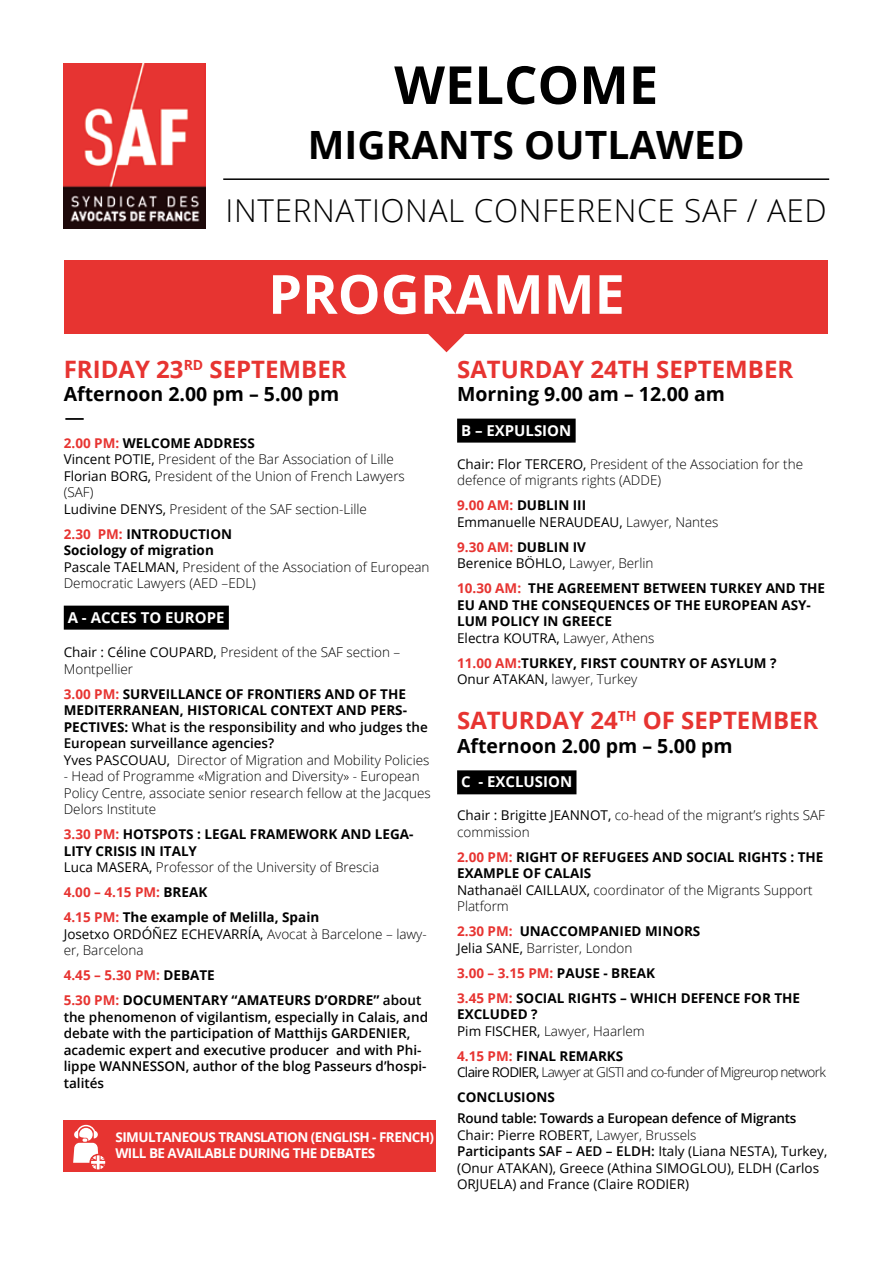
<style>
.page{position:relative;width:893px;height:1263px;background:#fff}
.page>*{position:absolute;margin:0;border:0;box-sizing:border-box;transform-origin:0 0}
.t1{font:700 54px "Open Sans";color:#fff}
.t2{font:700 52.5px "Open Sans";color:#000}
.t3{font:300 43.5px "Open Sans";color:#000}
.t4{font:700 39px "Open Sans";color:#000}
.t5{font:300 31.5px "Open Sans";letter-spacing:.02em;color:#000}
.t6{font:700 24px "Open Sans";color:#e73431}
.t7{font:700 19.5px "Open Sans";color:#000}
.t8{font:700 15px "Open Sans";color:#fff}
.t9{font:700 13.5px/16.5px "Open Sans";color:#000}
.t10{font:300 13.5px/16.5px "Open Sans";color:#000}
.t11{font:13.5px/16.5px "Open Sans";color:#000}
.t12{font:600 13.5px/16.5px "Open Sans";color:#000}
.t13{font:300 13.5px/16.5px "Open Sans";letter-spacing:-.05em;color:#000}
.t14{font:700 13.5px/16.2px "Open Sans";letter-spacing:-.04em;color:#fff}
.s1{font-weight:700;color:#e73431}
.s2{font-weight:700}
.s3{font-weight:400}
.s4{color:#e73431}
.s5{font-weight:600}
.s6{font-weight:300}
</style>
<div class="page">
<img style="left:64px;top:64px;width:142px;height:165px">
<hr style="left:223px;top:178px;width:606px;height:2px;background:#000">
<div style="left:64px;top:606px;width:165px;height:24px;background:#000"></div>
<div style="left:65px;top:260px;width:763px;height:74px;background:#e73431"></div>
<svg style="left:428px;top:334px;width:37px;height:18px"></svg>
<div style="left:457px;top:419px;width:119px;height:24px;background:#000"></div>
<div style="left:457px;top:770px;width:119px;height:24px;background:#000"></div>
<div style="left:64px;top:1120px;width:372px;height:52px;background:#e73431"></div>
<svg style="left:73px;top:1125px;width:32px;height:44px"></svg>
<h2 class="t2" style="left:394px;top:48px;width:265px">WELCOME</h2>
<h3 class="t4" style="left:308px;top:118px;width:438px">MIGRANTS OUTLAWED</h3>
<h3 class="t5" style="left:226px;top:189px;width:603px">INTERNATIONAL CONFERENCE SAF / AED</h3>
<h1 class="t1" style="left:268px;top:256px;width:358px">PROGRAMME</h1>
<h3 class="t6" style="left:64px;top:352px;width:284px">FRIDAY 23<sup>RD</sup> SEPTEMBER</h3>
<h3 class="t7" style="left:64px;top:380px;width:277px">Afternoon 2.00 pm – 5.00 pm</h3>
<h3 class="t3" style="left:64px;top:385px;width:23px">–</h3>
<p class="t10" style="left:64px;top:434px;width:343px"><span class="s1">2.00 PM:</span> <span class="s2">WELCOME ADDRESS<br></span><span class="s3">Vincent POTIE,</span> President of the Bar Association of Lille <span class="s3">Florian BORG,</span> President of the Union of French Lawyers (SAF)<br><span class="s3">Ludivine DENYS,</span> President of the SAF section-Lille</p>
<p class="t10" style="left:64px;top:525px;width:367px"><span class="s1">2.30 PM:</span> <span class="s2">INTRODUCTION<br>Sociology of migration<br></span><span class="s3">Pascale TAELMAN,</span> President of the Association of European Democratic Lawyers (AED –EDL)</p>
<p class="t8" style="left:68px;top:607px;width:158px">A - ACCES TO EUROPE</p>
<p class="t10" style="left:64px;top:644px;width:338px"><span class="s3">Chair : Céline COUPARD,</span> President of the SAF section –<br>Montpellier</p>
<p class="t9" style="left:64px;top:685px;width:367px"><span class="s4">3.00 PM:</span> SURVEILLANCE OF FRONTIERS AND OF THE MEDITERRANEAN, HISTORICAL CONTEXT AND PERS-PECTIVES: <span class="s5">What is the responsibility and who judges the European surveillance agencies?<br></span><span class="s3">Yves PASCOUAU,</span> <span class="s6">Director of Migration and Mobility Policies</span></p>
<p class="t10" style="left:64px;top:768px;width:369px">- Head of Programme «Migration and Diversity» - European<br>Policy Centre, associate senior research fellow at the Jacques<br>Delors Institute</p>
<p class="t9" style="left:64px;top:826px;width:351px"><span class="s4">3.30 PM:</span> HOTSPOTS : LEGAL FRAMEWORK AND LEGA-<br>LITY CRISIS IN ITALY<br><span class="s3">Luca MASERA,</span> <span class="s6">Professor of the University of Brescia</span></p>
<p class="t9" style="left:64px;top:879px;width:257px;line-height:25px"><span class="s4">4.00 – 4.15 PM:</span> BREAK<br><span class="s4">4.15 PM:</span> The example of Melilla, Spain</p>
<p class="t10" style="left:64px;top:925px;width:365px"><span class="s3">Josetxo ORDÓÑEZ ECHEVARRÍA,</span> Avocat à Barcelone – lawy&shy;er, Barcelona</p>
<p class="t9" style="left:64px;top:962px;width:359px;line-height:25px"><span class="s4">4.45 – 5.30 PM:</span> DEBATE<br><span class="s4">5.30 PM:</span> DOCUMENTARY “AMATEURS D’ORDRE” <span class="s5">about</span></p>
<p class="t12" style="left:64px;top:1008px;width:366px">the phenomenon of vigilantism, especially in Calais, and debate with the participation of Matthijs GARDENIER, academic expert and executive producer and with Phi&shy;lippe WANNESSON, author of the blog Passeurs d’hospi&shy;talités</p>
<p class="t14" style="left:115px;top:1128px;width:320px">SIMULTANEOUS TRANSLATION (ENGLISH - FRENCH)<br>WILL BE AVAILABLE DURING THE DEBATES</p>
<h3 class="t6" style="left:457px;top:352px;width:338px">SATURDAY 24TH SEPTEMBER</h3>
<h3 class="t7" style="left:457px;top:380px;width:269px">Morning 9.00 am – 12.00 am</h3>
<p class="t8" style="left:461px;top:420px;width:112px">B – EXPULSION</p>
<p class="t10" style="left:457px;top:455px;width:347px"><span class="s3">Chair: Flor TERCERO,</span> President of the Association for the defence of migrants rights (ADDE)</p>
<p class="t11" style="left:457px;top:497px;width:263px"><span class="s1">9.00 AM:</span> <span class="s2">DUBLIN III<br></span>Emmanuelle NERAUDEAU, <span class="s6">Lawyer, Nantes</span></p>
<p class="t11" style="left:457px;top:538px;width:198px"><span class="s1">9.30 AM:</span> <span class="s2">DUBLIN IV<br></span>Berenice BÖHLO, <span class="s6">Lawyer, Berlin</span></p>
<p class="t9" style="left:457px;top:580px;width:370px"><span class="s4">10.30 AM:</span> THE AGREEMENT BETWEEN TURKEY AND THE EU AND THE CONSEQUENCES OF THE EUROPEAN ASY-LUM POLICY IN GREECE<br><span class="s3">Electra KOUTRA,</span> <span class="s6">Lawyer, Athens</span></p>
<p class="t9" style="left:457px;top:654px;width:321px"><span class="s4">11.00 AM:</span>TURKEY, FIRST COUNTRY OF ASYLUM ?<br><span class="s3">Onur ATAKAN,</span> <span class="s6">lawyer, Turkey</span></p>
<h3 class="t6" style="left:457px;top:704px;width:363px">SATURDAY 24<sup>TH</sup> OF SEPTEMBER</h3>
<h3 class="t7" style="left:457px;top:732px;width:277px">Afternoon 2.00 pm – 5.00 pm</h3>
<p class="t8" style="left:461px;top:771px;width:113px">C - EXCLUSION</p>
<p class="t10" style="left:457px;top:807px;width:369px"><span class="s3">Chair : Brigitte JEANNOT,</span> co-head of the migrant’s rights SAF commission</p>
<p class="t9" style="left:457px;top:848px;width:368px"><span class="s4">2.00 PM:</span> RIGHT OF REFUGEES AND SOCIAL RIGHTS : THE EXAMPLE OF CALAIS<br><span class="s3">Nathanaël CAILLAUX,</span> <span class="s6">coordinator of the Migrants Support Platform</span></p>
<p class="t9" style="left:457px;top:923px;width:245px"><span class="s4">2.30 PM:</span> UNACCOMPANIED MINORS<br><span class="s3">Jelia SANE,</span> <span class="s6">Barrister, London</span></p>
<p class="t9" style="left:457px;top:960px;width:344px;line-height:25px"><span class="s4">3.00 – 3.15 PM:</span> PAUSE - BREAK<br><span class="s4">3.45 PM:</span> SOCIAL RIGHTS – WHICH DEFENCE FOR THE</p>
<p class="t10" style="left:457px;top:1006px;width:189px"><span class="s2">EXCLUDED ?<br></span><span class="s3">Pim FISCHER,</span> Lawyer, Haarlem</p>
<p class="t13" style="left:457px;top:1047px;width:370px"><span class="s1">4.15 PM:</span> <span class="s2">FINAL REMARKS<br></span><span class="s3">Claire RODIER,</span> Lawyer at GISTI and co-funder of Migreurop network</p>
<p class="t9" style="left:457px;top:1089px;width:99px">CONCLUSIONS</p>
<p class="t11" style="left:457px;top:1110px;width:372px"><span class="s5">Round table: Towards a European defence of Migrants </span>Chair: Pierre ROBERT, <span class="s6">Lawyer, Brussels<br></span><span class="s5">Participants SAF – AED – ELDH:</span> Italy (Liana NESTA), Turkey, (Onur ATAKAN), Greece (Athina SIMOGLOU), ELDH (Carlos ORJUELA) and France (Claire RODIER)</p>
</div>
